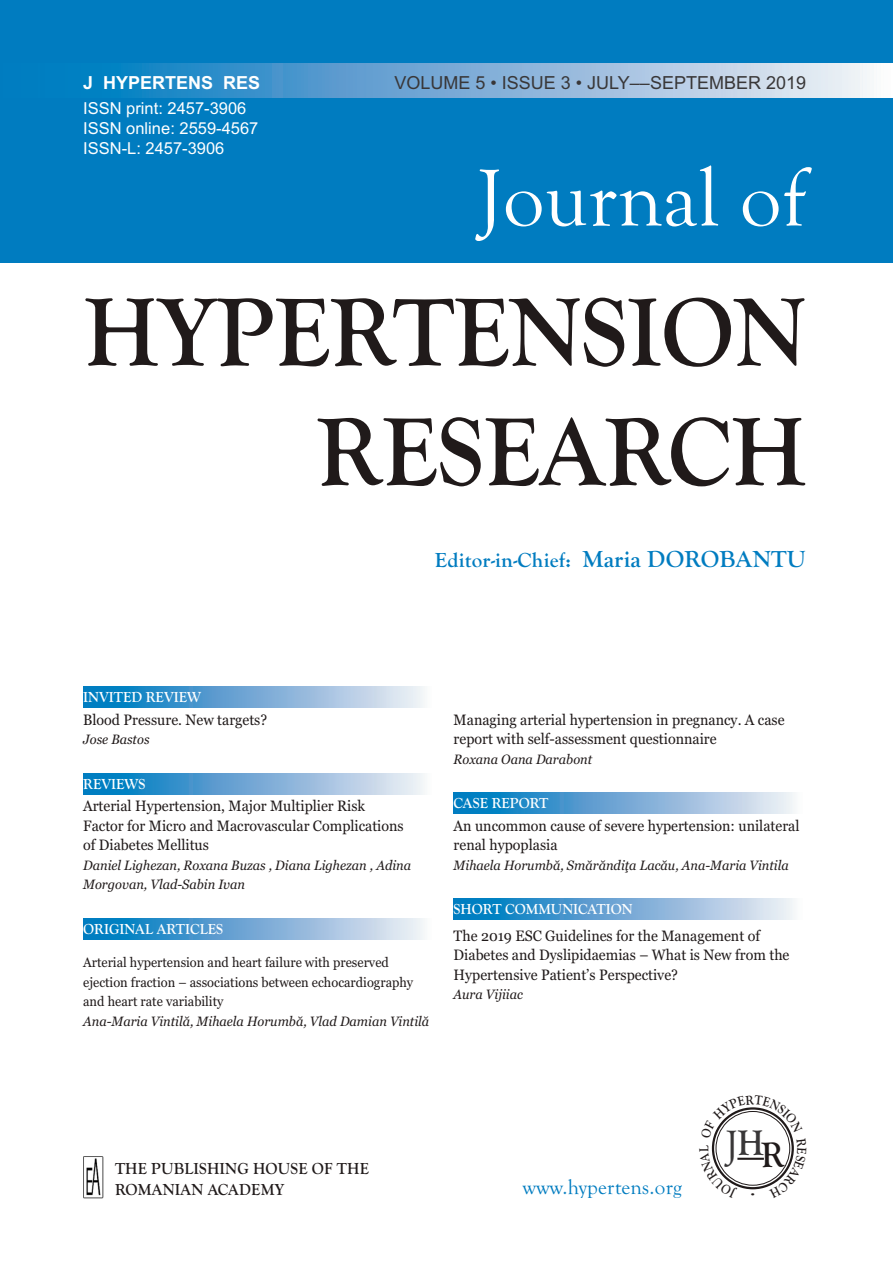
<style>
.page{position:relative;width:893px;height:1263px;background:#fff}
.page>*{position:absolute;margin:0;border:0;box-sizing:border-box;transform-origin:0 0}
.t1{font:700 99.9px/119.6px "Goudy Old Style T";color:#201a1a;text-align:right;scale:.95 1}
.t2{font:82.95px "Goudy Old Style T";color:#fff}
.t3{font:42.15px "Goudy Old Style T";color:#393738}
.t4{font:700 21px "Goudy Old Style T";letter-spacing:.01em;color:#007cc0}
.t5{font:21px "Goudy Old Style T";letter-spacing:.01em;color:#007cc0}
.t6{font:18px "Arial";color:#393738}
.t7{font:700 18px "Arial";color:#fff}
.t8{font:16.5px/19.8px "Arial";color:#fff}
.t9{font:700 16.5px/21px "Goudy Old Style T";letter-spacing:.01em;color:#201a1a;scale:.95 1}
.t10{font:15px/19.5px "Georgia";color:#201a1a;scale:.95 1}
.t11{font:700 15px "Goudy Old Style T";color:#fff;scale:.95 1}
.t12{font:italic 13.5px/19.5px "Georgia";color:#201a1a;scale:.95 1}
.t13{font:13.5px/19.5px "Georgia";color:#201a1a;scale:.95 1}
.t14{font:7.8px "Goudy Old Style T";color:#201a1a;scale:1.4 1}
.s1{font-size:24px}
.s2{font-weight:700;font-size:36.6px}
</style>
<div class="page">
<div style="left:0;top:0;width:893px;height:263px;background:#007cc0"></div>
<img style="left:135px;top:64px;width:758px;height:34px">
<img style="left:83px;top:687px;width:341px;height:21px">
<img style="left:83px;top:773px;width:341px;height:21px">
<img style="left:83px;top:918px;width:341px;height:21px">
<img style="left:454px;top:792px;width:340px;height:22px">
<img style="left:454px;top:898px;width:340px;height:22px">
<img style="left:83px;top:1156px;width:21px;height:43px">
<svg style="left:711px;top:1107px;width:83px;height:83px"></svg>
<p class="t7" style="left:83px;top:73px;width:179px">J HYPERTENS RES</p>
<p class="t8" style="left:83px;top:99px;width:177px">ISSN print: 2457-3906<br>ISSN online: 2559-4567<br>ISSN-L: 2457-3906</p>
<p class="t6" style="left:395px;top:73px;width:413px">VOLUME 5 • ISSUE 3 • JULY––SEPTEMBER 2019</p>
<h2 class="t2" style="left:477px;top:148px;width:330px">Journal of</h2>
<h1 class="t1" style="left:84px;top:271px;width:762px">HYPERTENSION<br>RESEARCH</h1>
<h3 class="t4" style="left:435px;top:547px;width:373px">Editor-in-Chief: <span class="s1">Maria DOROBANTU</span></h3>
<p class="t11" style="left:83px;top:688px;width:126px">INVITED REVIEW</p>
<p class="t10" style="left:83px;top:710px;width:195px">Blood Pressure. New targets?</p>
<p class="t12" style="left:83px;top:730px;width:71px">Jose Bastos</p>
<p class="t11" style="left:83px;top:775px;width:67px">REVIEWS</p>
<p class="t10" style="left:83px;top:796px;width:339px">Arterial Hypertension, Major Multiplier Risk<br>Factor for Micro and Macrovascular Complications of Diabetes Mellitus</p>
<p class="t12" style="left:83px;top:855px;width:347px">Daniel Lighezan, Roxana Buzas , Diana Lighezan , Adina<br>Morgovan, Vlad-Sabin Ivan</p>
<p class="t10" style="left:454px;top:710px;width:350px">Managing arterial hypertension in pregnancy. A case report with self-assessment questionnaire</p>
<p class="t12" style="left:454px;top:749px;width:147px">Roxana Oana Darabont</p>
<p class="t11" style="left:454px;top:794px;width:101px">CASE REPORT</p>
<p class="t10" style="left:454px;top:816px;width:366px">An uncommon cause of severe hypertension: unilateral renal hypoplasia</p>
<p class="t12" style="left:454px;top:855px;width:354px">Mihaela Horumbă, Smărăndiţa Lacău, Ana-Maria Vintila</p>
<p class="t11" style="left:454px;top:900px;width:190px">SHORT COMMUNICATION</p>
<p class="t11" style="left:83px;top:920px;width:149px">ORIGINAL ARTICLES</p>
<p class="t13" style="left:83px;top:953px;width:349px">Arterial hypertension and heart failure with preserved ejection fraction – associations between echocardiography and heart rate variability</p>
<p class="t12" style="left:83px;top:1011px;width:366px">Ana-Maria Vintilă, Mihaela Horumbă, Vlad Damian Vintilă</p>
<p class="t10" style="left:454px;top:926px;width:355px">The 2019 ESC Guidelines for the Management of<br>Diabetes and Dyslipidaemias – What is New from the<br>Hypertensive Patient’s Perspective?</p>
<p class="t12" style="left:454px;top:985px;width:74px">Aura Vijiiac</p>
<p class="t9" style="left:115px;top:1158px;width:269px">THE PUBLISHING HOUSE OF THE<br>ROMANIAN ACADEMY</p>
<h3 class="t5" style="left:523px;top:1174px;width:161px">www.hypertens.org</h3>
<h3 class="t3" style="left:725px;top:1120px;width:60px">J<span class="s2">H</span><sub>R</sub></h3>
<p class="t14" style="left:749px;top:1190px;width:7px">•</p>
</div>
